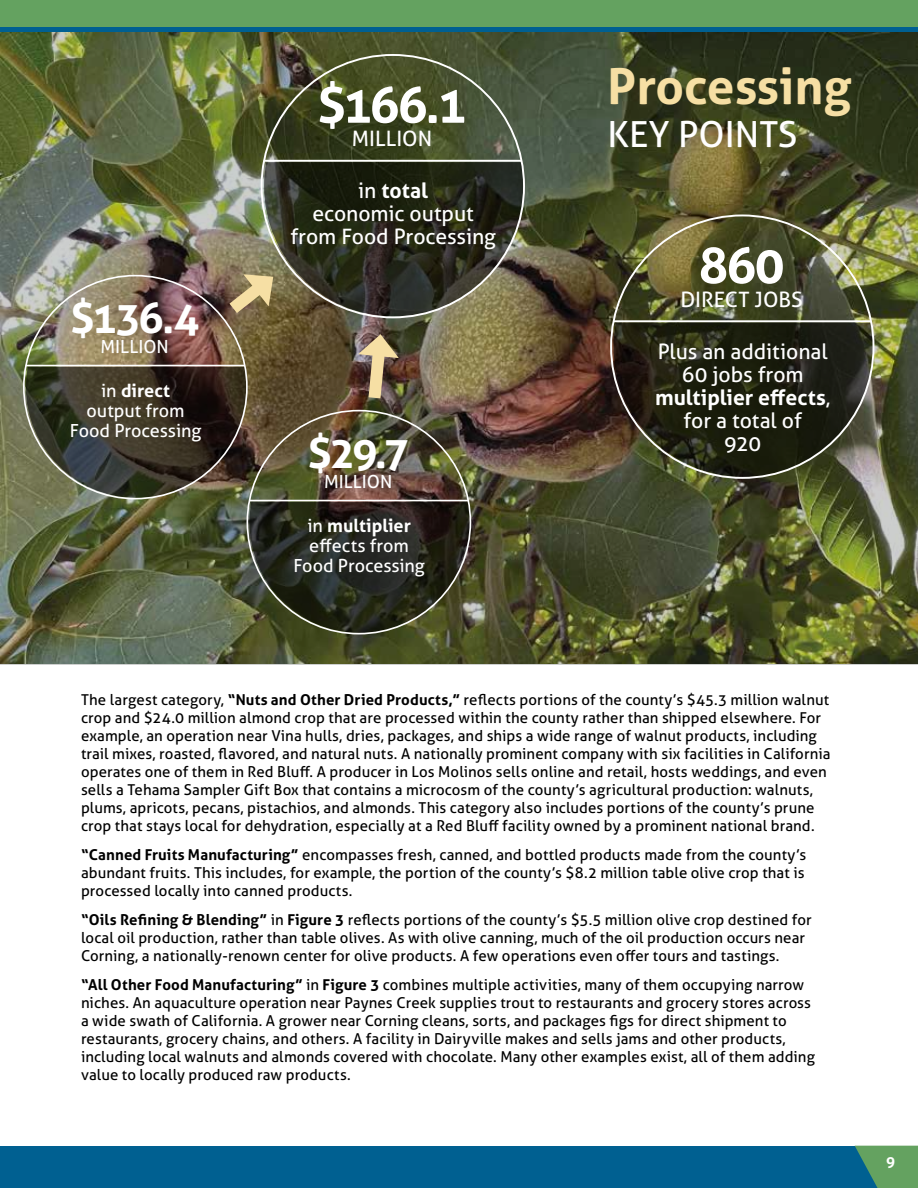
<style>
.page{position:relative;width:918px;height:1188px;background:#fff}
.page>*{position:absolute;margin:0;border:0;box-sizing:border-box;transform-origin:0 0}
.t1{font:700 50.25px "Aller";letter-spacing:-.045em;color:#fff}
.t2{font:700 49.5px "Aller";color:#f6dfa4}
.t3{font:700 42.75px "Aller";color:#fff}
.t4{font:36px "Aller";color:#fff}
.t5{font:21.3px/23.2px "Aller";letter-spacing:-.005em;color:#fff;text-align:center}
.t6{font:18px/19.6px "Aller";color:#fff;text-align:center}
.t7{font:15px/18px "Aller";letter-spacing:.005em;color:#000}
.t8{font:700 15px "Aller";color:#fff}
.s1{font-weight:700}
</style>
<div class="page">
<div style="left:0;top:0;width:918px;height:32px;background:#006091"></div>
<div style="left:0;top:0;width:918px;height:27px;background:#64a260"></div>
<div style="left:0;top:1146px;width:918px;height:42px;background:#006091"></div>
<svg style="left:855px;top:1146px;width:63px;height:42px"></svg>
<img style="left:0;top:32px;width:918px;height:633px">
<svg style="left:611px;top:319px;width:266px;height:161px;background:#2f2f1f"></svg>
<hr style="left:613px;top:320px;width:258px;height:2px;background:#fff">
<img style="left:216px;top:159px;width:311px;height:166px">
<img style="left:23px;top:334px;width:450px;height:301px">
<h3 class="t3" style="left:70px;top:292px;width:131px">$136.4</h3>
<p class="t6" style="left:101px;top:337px;width:70px">MILLION</p>
<p class="t6" style="left:70px;top:381px;width:133px">in <span class="s1">direct<br></span>output from<br>Food Processing</p>
<h1 class="t1" style="left:317px;top:74px;width:151px">$166.1</h1>
<h3 class="t5" style="left:352px;top:127px;width:82px">MILLION</h3>
<h3 class="t5" style="left:290px;top:179px;width:207px">in <span class="s1">total<br></span>economic output from Food Processing</h3>
<h3 class="t3" style="left:307px;top:427px;width:103px">$29.7</h3>
<p class="t6" style="left:324px;top:472px;width:70px">MILLION</p>
<p class="t6" style="left:293px;top:516px;width:133px">in <span class="s1">multiplier </span>effects from<br>Food Processing</p>
<h2 class="t2" style="left:608px;top:56px;width:246px">Processing</h2>
<h3 class="t4" style="left:608px;top:113px;width:192px">KEY POINTS</h3>
<h1 class="t1" style="left:698px;top:234px;width:88px">860</h1>
<h3 class="t5" style="left:680px;top:288px;width:124px">DIRECT JOBS</h3>
<h3 class="t5" style="left:655px;top:339px;width:177px">Plus an additional<br>60 jobs from <span class="s1">multiplier effects</span>, for a total of<br>920</h3>
<p class="t7" style="left:81px;top:691px;width:751px">The largest category, <span class="s1">“Nuts and Other Dried Products,”</span> reflects portions of the county’s $45.3 million walnut crop and $24.0 million almond crop that are processed within the county rather than shipped elsewhere. For example, an operation near Vina hulls, dries, packages, and ships a wide range of walnut products, including trail mixes, roasted, flavored, and natural nuts. A nationally prominent company with six facilities in California operates one of them in Red Bluff. A producer in Los Molinos sells online and retail, hosts weddings, and even sells a Tehama Sampler Gift Box that contains a microcosm of the county’s agricultural production: walnuts, plums, apricots, pecans, pistachios, and almonds. This category also includes portions of the county’s prune crop that stays local for dehydration, especially at a Red Bluff facility owned by a prominent national brand.</p>
<p class="t7" style="left:81px;top:846px;width:727px"><span class="s1">“Canned Fruits Manufacturing”</span> encompasses fresh, canned, and bottled products made from the county’s abundant fruits. This includes, for example, the portion of the county’s $8.2 million table olive crop that is processed locally into canned products.</p>
<p class="t7" style="left:81px;top:911px;width:732px"><span class="s1">“Oils Refining &amp; Blending”</span> in <span class="s1">Figure 3</span> reflects portions of the county’s $5.5 million olive crop destined for local oil production, rather than table olives. As with olive canning, much of the oil production occurs near<br>Corning, a nationally-renown center for olive products. A few operations even offer tours and tastings.</p>
<p class="t7" style="left:81px;top:976px;width:735px"><span class="s1">“All Other Food Manufacturing”</span> in <span class="s1">Figure 3</span> combines multiple activities, many of them occupying narrow niches. An aquaculture operation near Paynes Creek supplies trout to restaurants and grocery stores across a wide swath of California. A grower near Corning cleans, sorts, and packages figs for direct shipment to restaurants, grocery chains, and others. A facility in Dairyville makes and sells jams and other products, including local walnuts and almonds covered with chocolate. Many other examples exist, all of them adding value to locally produced raw products.</p>
<p class="t8" style="left:886px;top:1153px;width:10px">9</p>
</div>
